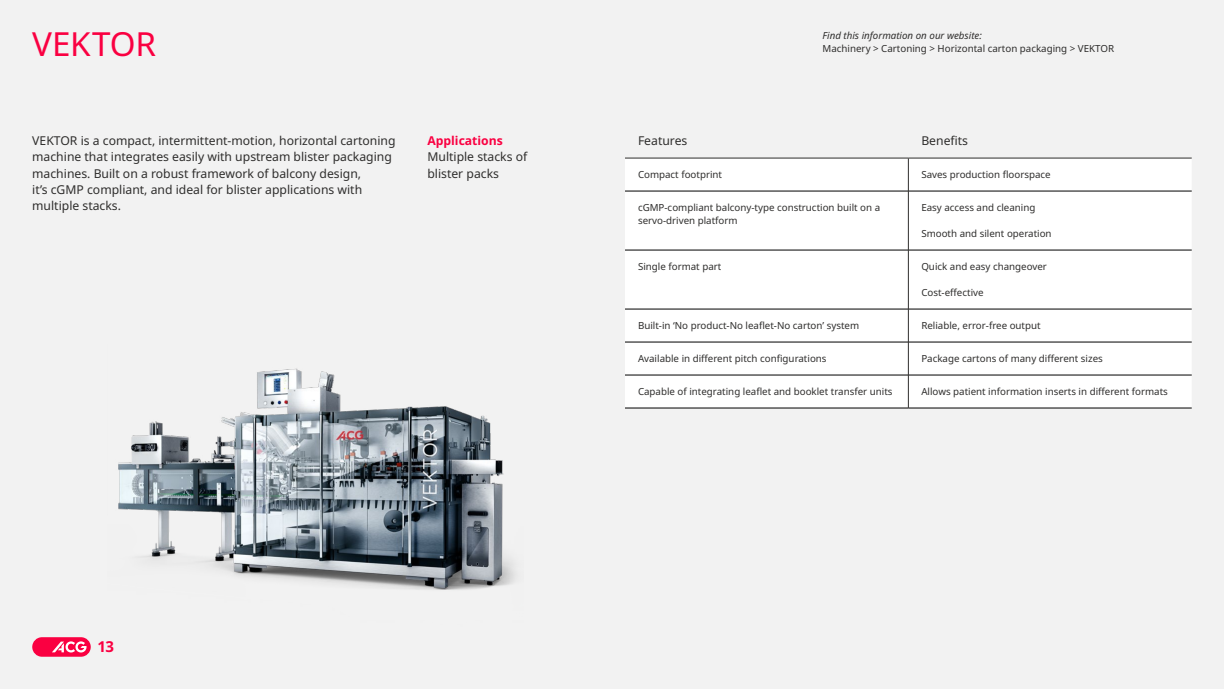
<style>
.page{position:relative;width:1224px;height:689px;background:#fff}
.page>*{position:absolute;margin:0;border:0;box-sizing:border-box;transform-origin:0 0}
.t1{font:33.2px "Noto Sans";letter-spacing:-.01em;color:#fa0041}
.t2{font:700 15px "Noto Sans";color:#fa0041}
.t3{font:12.2px/16.2px "Noto Sans";color:#2e2d2c}
.t4{font:700 12.2px "Noto Sans";color:#fa0041}
.t5{font:9.8px/13px "Noto Sans";color:#2e2d2c}
.t6{font:italic 9.8px "Noto Sans";color:#2e2d2c}
</style>
<div class="page">
<div style="left:0;top:0;width:1224px;height:688px;background:#f2f2f2"></div>
<div style="left:32px;top:637px;width:59px;height:19px;background:#fa0041;border-radius:10px"></div>
<svg style="left:52px;top:641px;width:35px;height:11px"></svg>
<div style="left:625px;top:159px;width:567px;height:249px;background:#fff"></div>
<hr style="left:625px;top:191px;width:283px;height:1px;background:#000">
<hr style="left:909px;top:191px;width:283px;height:1px;background:#000">
<hr style="left:625px;top:250px;width:283px;height:1px;background:#000">
<hr style="left:909px;top:250px;width:283px;height:1px;background:#000">
<hr style="left:625px;top:309px;width:283px;height:1px;background:#000">
<hr style="left:909px;top:309px;width:283px;height:1px;background:#000">
<hr style="left:625px;top:342px;width:283px;height:1px;background:#000">
<hr style="left:909px;top:342px;width:283px;height:1px;background:#000">
<hr style="left:625px;top:375px;width:283px;height:1px;background:#000">
<hr style="left:909px;top:375px;width:283px;height:1px;background:#000">
<hr style="left:625px;top:408px;width:283px;height:1px;background:#000">
<hr style="left:908px;top:408px;width:284px;height:1px;background:#000">
<hr style="left:908px;top:158px;width:1px;height:33px;background:#2e2d2c">
<hr style="left:908px;top:191px;width:1px;height:59px;background:#2e2d2c">
<hr style="left:908px;top:250px;width:1px;height:59px;background:#2e2d2c">
<hr style="left:908px;top:309px;width:1px;height:33px;background:#2e2d2c">
<hr style="left:908px;top:342px;width:1px;height:33px;background:#2e2d2c">
<hr style="left:908px;top:375px;width:1px;height:33px;background:#2e2d2c">
<hr style="left:625px;top:158px;width:283px;height:1px;background:#2e2d2c">
<hr style="left:908px;top:158px;width:284px;height:1px;background:#2e2d2c">
<img style="left:118px;top:368px;width:398px;height:222px">
<h1 class="t1" style="left:32px;top:25px;width:125px">VEKTOR</h1>
<p class="t3" style="left:32px;top:133px;width:365px">VEKTOR is a compact, intermittent-motion, horizontal cartoning machine that integrates easily with upstream blister packaging machines. Built on a robust framework of balcony design,<br>it’s cGMP compliant, and ideal for blister applications with multiple stacks.</p>
<p class="t4" style="left:427px;top:134px;width:77px">Applications</p>
<p class="t3" style="left:427px;top:149px;width:101px">Multiple stacks of blister packs</p>
<h2 class="t2" style="left:97px;top:638px;width:18px">13</h2>
<p class="t6" style="left:823px;top:29px;width:161px">Find this information on our website:</p>
<p class="t5" style="left:823px;top:42px;width:293px">Machinery &gt; Cartoning &gt; Horizontal carton packaging &gt; VEKTOR</p>
<p class="t3" style="left:638px;top:133px;width:51px">Features</p>
<p class="t3" style="left:921px;top:133px;width:48px">Benefits</p>
<p class="t5" style="left:638px;top:168px;width:86px">Compact footprint</p>
<p class="t5" style="left:921px;top:168px;width:131px">Saves production floorspace</p>
<p class="t5" style="left:638px;top:201px;width:244px">cGMP-compliant balcony-type construction built on a servo-driven platform</p>
<p class="t5" style="left:921px;top:201px;width:116px">Easy access and cleaning</p>
<p class="t5" style="left:921px;top:227px;width:132px">Smooth and silent operation</p>
<p class="t5" style="left:638px;top:260px;width:85px">Single format part</p>
<p class="t5" style="left:921px;top:260px;width:127px">Quick and easy changeover</p>
<p class="t5" style="left:921px;top:286px;width:64px">Cost-effective</p>
<p class="t5" style="left:638px;top:319px;width:223px">Built-in ‘No product-No leaflet-No carton’ system</p>
<p class="t5" style="left:921px;top:319px;width:121px">Reliable, error-free output</p>
<p class="t5" style="left:638px;top:352px;width:190px">Available in different pitch configurations</p>
<p class="t5" style="left:921px;top:352px;width:183px">Package cartons of many different sizes</p>
<p class="t5" style="left:638px;top:385px;width:256px">Capable of integrating leaflet and booklet transfer units</p>
<p class="t5" style="left:921px;top:385px;width:248px">Allows patient information inserts in different formats</p>
</div>
